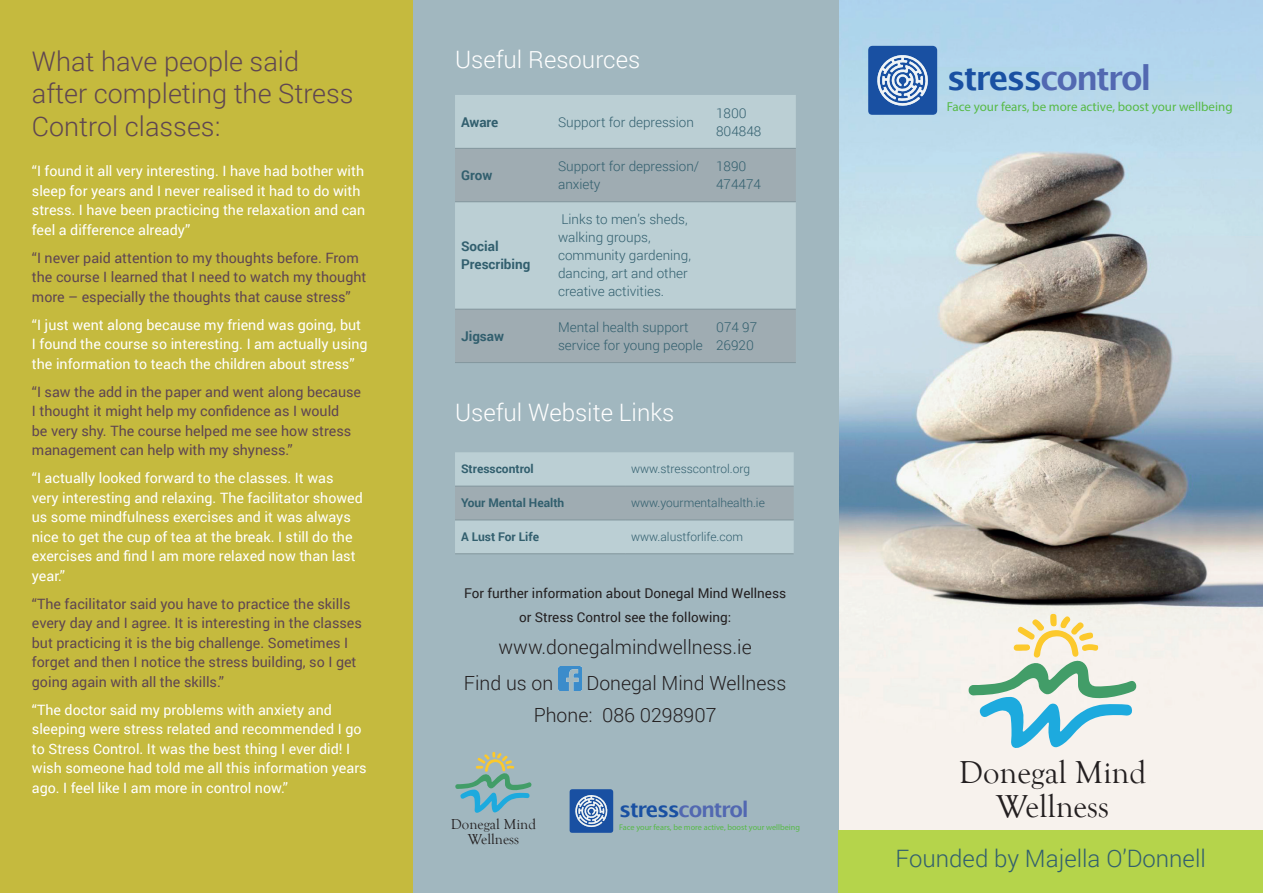
<style>
.page{position:relative;width:1263px;height:893px;background:#fff}
.page>*{position:absolute;margin:0;border:0;box-sizing:border-box;transform-origin:0 0}
.t1{font:700 33.75px "Lucida Grande";letter-spacing:-.06em;color:#5268b1}
.t2{font:32.55px/33.5px "Goudy Old Style T";color:#231f20;text-align:center}
.t3{font:300 27px/32.4px "Roboto";color:#5f4651}
.t4{font:300 24px "Roboto";color:#fff}
.t5{font:300 24px "Roboto";color:#325f6e}
.t6{font:700 21.3px "Lucida Grande";letter-spacing:-.06em;color:#5268b1}
.t7{font:300 19.5px/36.2px "Roboto";color:#231f20}
.t8{font:14.85px/15.1px "Goudy Old Style T";color:#231f20;text-align:center}
.t9{font:14.25px/19.5px "Roboto";color:#fff}
.t10{font:14.25px/19.5px "Roboto";color:#5f4651}
.t11{font:300 13.5px/18px "Roboto";color:#325f6e}
.t12{font:13.5px/24.8px "Roboto";color:#231f20;text-align:center}
.t13{font:700 13.5px/18px "Roboto";color:#325f6e}
.t14{font:13.05px "Myriad Pro";color:#57ba47}
.t15{font:300 12px "Roboto";color:#325f6e}
.t16{font:700 12px "Roboto";color:#325f6e}
.t17{font:8.25px "Myriad Pro";color:#57ba47}
.s1{color:#1950a2}
</style>
<div class="page">
<img style="left:838px;top:0;width:425px;height:831px">
<div style="left:413px;top:0;width:425px;height:893px;background:#a1b7bf"></div>
<div style="left:0;top:0;width:412px;height:893px;background:#c5ba3e"></div>
<div style="left:455px;top:95px;width:341px;height:53px;background:#bbcfd4"></div>
<svg style="left:455px;top:149px;width:341px;height:213px"></svg>
<hr style="left:455px;top:148px;width:97px;height:1px;background:#83969d">
<hr style="left:552px;top:148px;width:158px;height:1px;background:#83969d">
<hr style="left:710px;top:148px;width:86px;height:1px;background:#83969d">
<hr style="left:455px;top:201px;width:97px;height:1px;background:#83969d">
<hr style="left:552px;top:201px;width:158px;height:1px;background:#83969d">
<hr style="left:710px;top:201px;width:86px;height:1px;background:#83969d">
<hr style="left:455px;top:309px;width:97px;height:1px;background:#83969d">
<hr style="left:552px;top:309px;width:158px;height:1px;background:#83969d">
<hr style="left:710px;top:309px;width:86px;height:1px;background:#83969d">
<hr style="left:455px;top:362px;width:97px;height:1px;background:#83969d">
<hr style="left:552px;top:362px;width:158px;height:1px;background:#83969d">
<hr style="left:710px;top:362px;width:86px;height:1px;background:#83969d">
<svg style="left:455px;top:452px;width:339px;height:101px"></svg>
<hr style="left:455px;top:486px;width:170px;height:1px;background:#83969d">
<hr style="left:625px;top:486px;width:169px;height:1px;background:#83969d">
<hr style="left:455px;top:520px;width:170px;height:1px;background:#83969d">
<hr style="left:625px;top:520px;width:169px;height:1px;background:#83969d">
<hr style="left:455px;top:553px;width:170px;height:1px;background:#83969d">
<hr style="left:625px;top:553px;width:169px;height:1px;background:#83969d">
<img style="left:558px;top:667px;width:24px;height:23px">
<svg style="left:968px;top:614px;width:169px;height:135px;background:#cadfd4"></svg>
<svg style="left:455px;top:752px;width:77px;height:61px"></svg>
<div style="left:838px;top:831px;width:425px;height:62px;background:#b5d44b"></div>
<svg style="left:868px;top:46px;width:69px;height:69px;background:#507ab7"></svg>
<svg style="left:570px;top:789px;width:43px;height:44px;background:#527bb6"></svg>
<h3 class="t3" style="left:32px;top:44px;width:323px">What have people said after completing the Stress<br>Control classes:</h3>
<p class="t9" style="left:32px;top:161px;width:335px">“I found it all very interesting. I have had bother with sleep for years and I never realised it had to do with stress. I have been practicing the relaxation and can feel a difference already”</p>
<p class="t10" style="left:32px;top:247px;width:336px">“I never paid attention to my thoughts before. From the course I learned that I need to watch my thought more – especially the thoughts that cause stress”</p>
<p class="t9" style="left:32px;top:314px;width:337px">“I just went along because my friend was going, but<br>I found the course so interesting. I am actually using the information to teach the children about stress”</p>
<p class="t10" style="left:32px;top:381px;width:331px">“I saw the add in the paper and went along because I thought it might help my confidence as I would<br>be very shy. The course helped me see how stress management can help with my shyness.”</p>
<p class="t9" style="left:32px;top:468px;width:332px">“I actually looked forward to the classes. It was very interesting and relaxing. The facilitator showed us some mindfulness exercises and it was always nice to get the cup of tea at the break. I still do the exercises and find I am more relaxed now than last year.”</p>
<p class="t10" style="left:32px;top:593px;width:332px">“The facilitator said you have to practice the skills every day and I agree. It is interesting in the classes but practicing it is the big challenge. Sometimes I forget and then I notice the stress building, so I get going again with all the skills.”</p>
<p class="t9" style="left:32px;top:699px;width:336px">“The doctor said my problems with anxiety and sleeping were stress related and recommended I go to Stress Control. It was the best thing I ever did! I wish someone had told me all this information years ago. I feel like I am more in control now.”</p>
<h3 class="t4" style="left:455px;top:43px;width:187px">Useful Resources</h3>
<p class="t13" style="left:461px;top:112px;width:39px">Aware</p>
<p class="t11" style="left:558px;top:112px;width:137px">Support for depression</p>
<p class="t11" style="left:716px;top:103px;width:47px">1800<br>804848</p>
<p class="t13" style="left:461px;top:166px;width:33px">Grow</p>
<p class="t11" style="left:558px;top:157px;width:143px">Support for depression/ anxiety</p>
<p class="t11" style="left:716px;top:157px;width:46px">1890<br>474474</p>
<p class="t13" style="left:461px;top:237px;width:71px">Social<br>Prescribing</p>
<p class="t11" style="left:558px;top:210px;width:134px">Links to men’s sheds, walking groups, community gardening, dancing, art and other creative activities.</p>
<p class="t13" style="left:461px;top:326px;width:45px">Jigsaw</p>
<p class="t11" style="left:558px;top:318px;width:146px">Mental health support service for young people</p>
<p class="t11" style="left:716px;top:318px;width:43px">074 97<br>26920</p>
<h3 class="t4" style="left:455px;top:396px;width:221px">Useful Website Links</h3>
<p class="t16" style="left:461px;top:461px;width:74px">Stresscontrol</p>
<p class="t15" style="left:631px;top:461px;width:120px">www.stresscontrol.org</p>
<p class="t16" style="left:461px;top:494px;width:105px">Your Mental Health</p>
<p class="t15" style="left:631px;top:495px;width:135px">www.yourmentalhealth.ie</p>
<p class="t16" style="left:461px;top:528px;width:80px">A Lust For Life</p>
<p class="t15" style="left:631px;top:528px;width:113px">www.alustforlife.com</p>
<p class="t12" style="left:464px;top:580px;width:324px">For further information about Donegal Mind Wellness or Stress Control see the following:</p>
<h3 class="t7" style="left:464px;top:628px;width:289px;text-indent:35px">www.donegalmindwellness.ie<br>Find us on</h3>
<h3 class="t7" style="left:534px;top:667px;width:254px;line-height:32px;text-indent:53px">Donegal Mind Wellness<br>Phone: 086 0298907</h3>
<p class="t8" style="left:451px;top:817px;width:87px">Donegal Mind<br>Wellness</p>
<h3 class="t6" style="left:619px;top:792px;width:131px"><span class="s1">stress</span>control</h3>
<p class="t17" style="left:619px;top:822px;width:182px">Face your fears, be more active, boost your wellbeing</p>
<h1 class="t1" style="left:947px;top:51px;width:206px"><span class="s1">stress</span>control</h1>
<p class="t14" style="left:947px;top:99px;width:287px">Face your fears, be more active, boost your wellbeing</p>
<h2 class="t2" style="left:959px;top:757px;width:189px">Donegal Mind<br>Wellness</h2>
<h3 class="t5" style="left:895px;top:842px;width:312px">Founded by Majella O’Donnell</h3>
</div>
